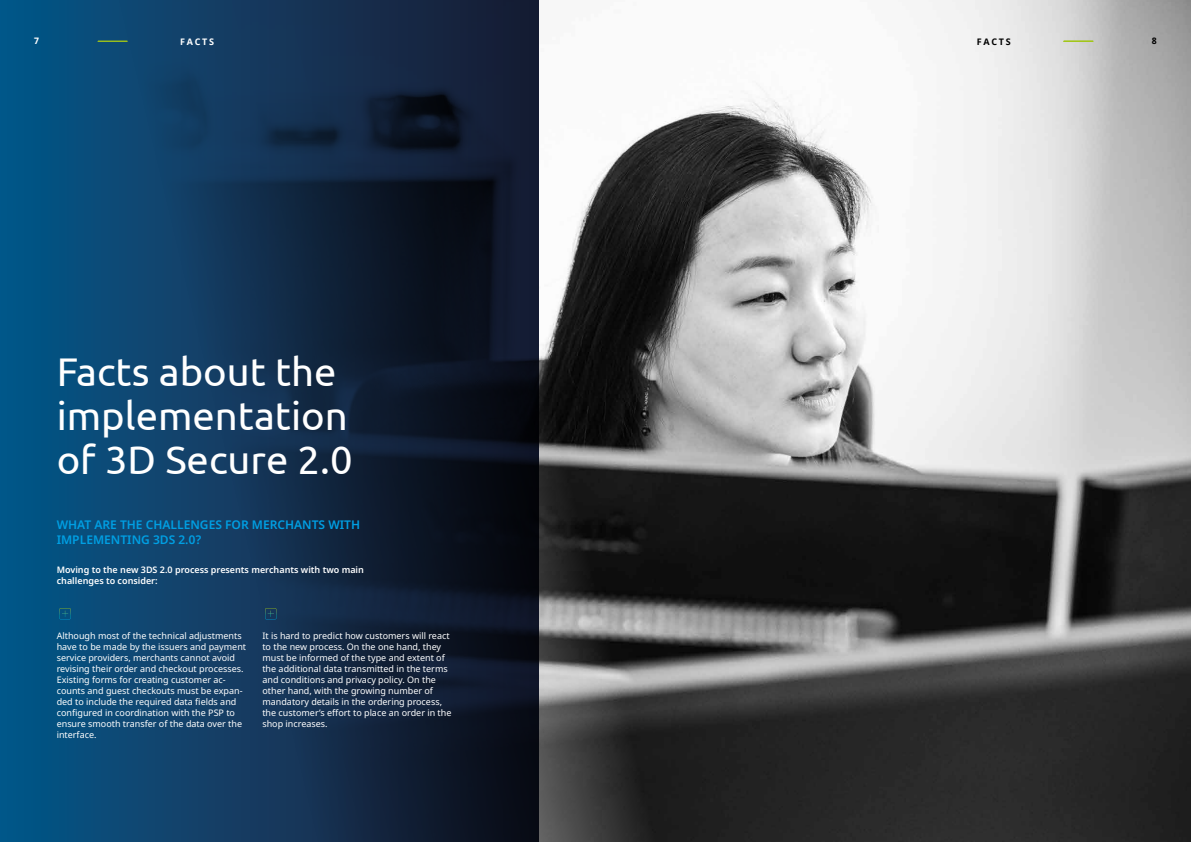
<style>
.page{position:relative;width:1191px;height:842px;background:#fff}
.page>*{position:absolute;margin:0;border:0;box-sizing:border-box;transform-origin:0 0}
.t1{font:40px/44px "Ubuntu";color:#fff}
.t2{font:600 12px/14.4px "Noto Sans";color:#009fe3}
.t3{font:9px/11px "Noto Sans";color:#fff}
.t4{font:600 9px/11px "Noto Sans";color:#fff}
.t5{font:700 9px "Noto Sans";letter-spacing:.195em;color:#fff}
.t6{font:700 9px "Noto Sans";letter-spacing:.195em;color:#000}
</style>
<div class="page">
<img style="left:539px;top:0;width:652px;height:842px">
<svg style="left:0;top:0;width:539px;height:842px;background:#0e3252"></svg>
<svg style="left:265px;top:608px;width:11px;height:11px"></svg>
<svg style="left:59px;top:608px;width:12px;height:11px"></svg>
<svg style="left:98px;top:41px;width:29px;height:1px"></svg>
<hr style="left:1063px;top:41px;width:30px;height:1px;background:#a2c617">
<p class="t5" style="left:34px;top:35px;width:6px">7</p>
<p class="t5" style="left:180px;top:36px;width:36px">FACTS</p>
<p class="t6" style="left:976px;top:36px;width:36px">FACTS</p>
<p class="t6" style="left:1152px;top:35px;width:6px">8</p>
<h1 class="t1" style="left:57px;top:349px;width:297px">Facts about the implementation of 3D Secure 2.0</h1>
<h2 class="t2" style="left:57px;top:518px;width:305px">WHAT ARE THE CHALLENGES FOR MERCHANTS WITH<br>IMPLEMENTING 3DS 2.0?</h2>
<p class="t4" style="left:57px;top:565px;width:309px">Moving to the new 3DS 2.0 process presents merchants with two main challenges to consider:</p>
<p class="t3" style="left:57px;top:631px;width:191px">Although most of the technical adjustments have to be made by the issuers and payment service providers, merchants cannot avoid revising their order and checkout processes.<br>Existing forms for creating customer ac&shy;counts and guest checkouts must be expan&shy;ded to include the required data fields and configured in coordination with the PSP to ensure smooth transfer of the data over the interface.</p>
<p class="t3" style="left:262px;top:631px;width:191px">It is hard to predict how customers will react to the new process. On the one hand, they must be informed of the type and extent of the additional data transmitted in the terms and conditions and privacy policy. On the other hand, with the growing number of mandatory details in the ordering process, the customer’s effort to place an order in the shop increases.</p>
</div>
